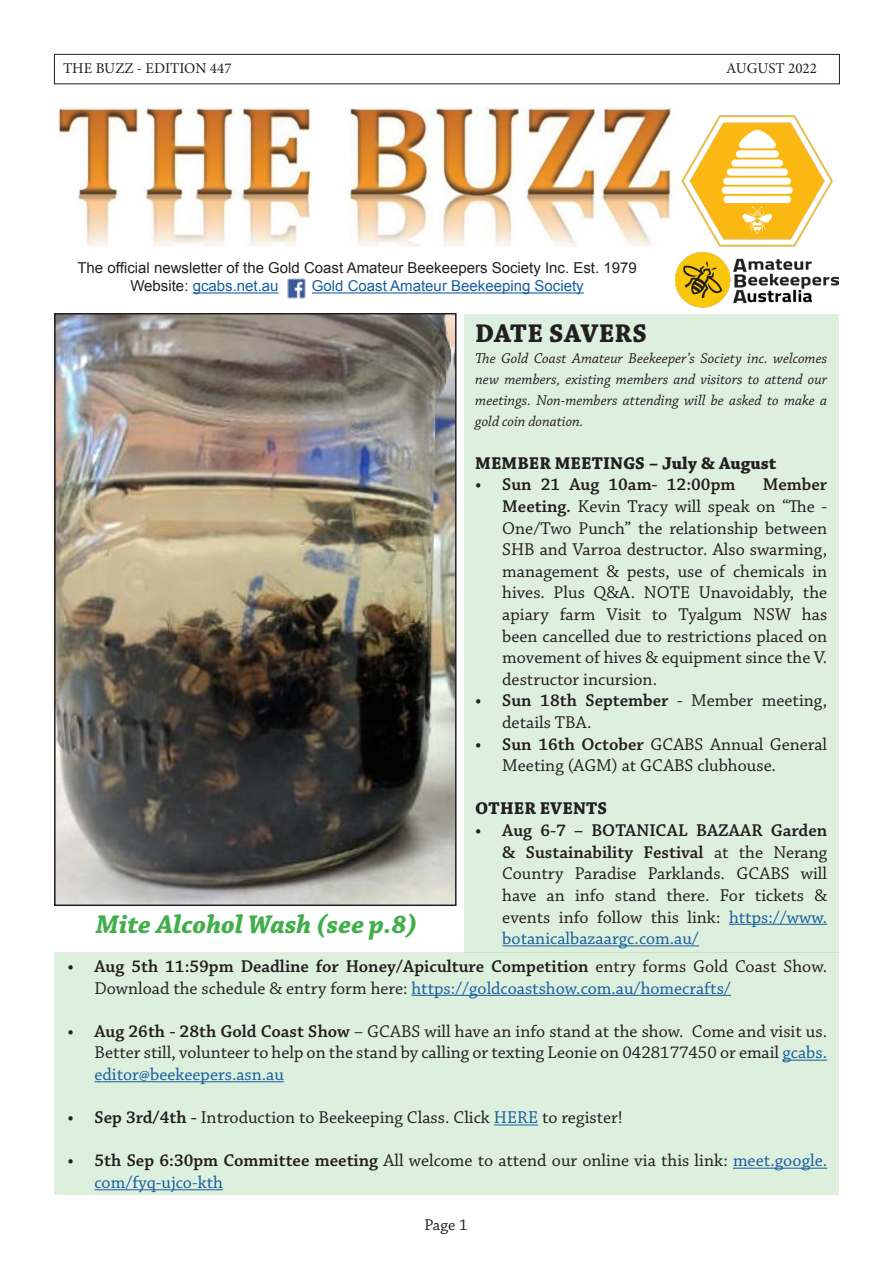
<style>
.page{position:relative;width:893px;height:1263px;background:#fff}
.page>*{position:absolute;margin:0;border:0;box-sizing:border-box;transform-origin:0 0}
.t1{font:italic 700 27px "Chaparral Pro";color:#40ae49}
.t2{font:700 27px "Chaparral Pro";letter-spacing:.01em;color:#231f20}
.t3{font:18px/21.6px "Chaparral Pro";color:#231f20}
.t4{font:700 18px "Chaparral Pro";letter-spacing:.005em;color:#231f20}
.t5{font:18px "Chaparral Pro";color:#175d9e}
.t6{font:600 18px "Chaparral Pro";color:#231f20}
.t7{font:16.5px "Chaparral Pro";color:#231f20}
.t8{font:italic 15px/21px "Chaparral Pro";color:#231f20;text-align:justify}
.t9{font:15px/18px "Arial";color:#231f20}
.t10{font:15px "Arial";color:#175d9e}
.t11{font:15px "Minion Pro";color:#231f20}
.s1{color:#175d9e}
.s2{font-weight:600}
</style>
<div class="page">
<div style="left:464px;top:314px;width:374px;height:639px;background:#ddf0de"></div>
<div style="left:54px;top:54px;width:786px;height:30px;border:1px solid #231f20"></div>
<hr style="left:193px;top:292px;width:86px;height:1px;background:#175d9e">
<hr style="left:312px;top:292px;width:272px;height:1px;background:#175d9e">
<img style="left:287px;top:278px;width:19px;height:21px">
<img style="left:59px;top:108px;width:613px;height:138px">
<hr style="left:729px;top:924px;width:98px;height:1px;background:#175d9e">
<hr style="left:502px;top:945px;width:197px;height:1px;background:#175d9e">
<img style="left:675px;top:115px;width:164px;height:193px">
<img style="left:57px;top:316px;width:397px;height:587px">
<div style="left:54px;top:313px;width:403px;height:593px;border:2px solid #231f20"></div>
<div style="left:55px;top:953px;width:784px;height:242px;background:#ddf0de"></div>
<hr style="left:411px;top:995px;width:320px;height:1px;background:#175d9e">
<hr style="left:782px;top:1060px;width:45px;height:1px;background:#175d9e">
<hr style="left:94px;top:1081px;width:190px;height:1px;background:#175d9e">
<hr style="left:494px;top:1124px;width:44px;height:1px;background:#175d9e">
<hr style="left:733px;top:1168px;width:94px;height:1px;background:#175d9e">
<hr style="left:94px;top:1189px;width:129px;height:1px;background:#175d9e">
<p class="t11" style="left:63px;top:58px;width:170px">THE BUZZ - EDITION 447</p>
<p class="t11" style="left:726px;top:58px;width:92px">AUGUST 2022</p>
<p class="t9" style="left:130px;top:259px;width:508px;text-indent:-53px">The official newsletter of the Gold Coast Amateur Beekeepers Society Inc. Est. 1979<br>Website: <span class="s1">gcabs.net.au</span></p>
<p class="t10" style="left:312px;top:276px;width:273px">Gold Coast Amateur Beekeeping Society</p>
<h1 class="t2" style="left:475px;top:318px;width:173px">DATE SAVERS</h1>
<p class="t8" style="left:475px;top:349px;width:353px">The Gold Coast Amateur Beekeeper’s Society inc. welcomes new members, existing members and visitors to attend our meetings. Non-members attending will be asked to make a gold coin donation.</p>
<p class="t4" style="left:475px;top:452px;width:303px">MEMBER MEETINGS – July &amp; August</p>
<p class="t6" style="left:475px;top:474px;width:262px">• Sun 21 Aug 10am- 12:00pm</p>
<p class="t3" style="left:502px;top:475px;width:326px;text-align:justify;text-indent:260px"><span class="s2">Member Meeting.</span> Kevin Tracy will speak on “The - One/Two Punch” the relationship between SHB and Varroa destructor. Also swarming, management &amp; pests, use of chemicals in hives. Plus Q&amp;A. NOTE Unavoidably, the apiary farm Visit to Tyalgum NSW has been cancelled due to restrictions placed on movement of hives &amp; equipment since the V. destructor incursion.</p>
<p class="t3" style="left:502px;top:691px;width:326px;text-indent:-27px"><span class="s2">• Sun 18th September</span> - Member meeting, details TBA.</p>
<p class="t3" style="left:502px;top:734px;width:326px;text-indent:-27px"><span class="s2">• Sun 16th October</span> GCABS Annual General<br>Meeting (AGM) at GCABS clubhouse.</p>
<p class="t4" style="left:475px;top:798px;width:133px">OTHER EVENTS</p>
<p class="t3" style="left:502px;top:820px;width:326px;text-align:justify;text-indent:-27px"><span class="s2">• Aug 6-7 – BOTANICAL BAZAAR Garden &amp; Sustainability Festival</span> at the Nerang Country Paradise Parklands. GCABS will have an info stand there. For tickets &amp; events info follow this link: <span class="s1">https://www.</span></p>
<h1 class="t1" style="left:96px;top:908px;width:323px">Mite Alcohol Wash (see p.8)</h1>
<p class="t5" style="left:502px;top:928px;width:198px">botanicalbazaargc.com.au/</p>
<p class="t3" style="left:94px;top:956px;width:734px;text-indent:-27px"><span class="s2">• Aug 5th 11:59pm Deadline for Honey/Apiculture Competition</span> entry forms Gold Coast Show.<br>Download the schedule &amp; entry form here: <span class="s1">https://goldcoastshow.com.au/homecrafts/</span></p>
<p class="t3" style="left:94px;top:1021px;width:734px;text-align:justify;text-indent:-27px"><span class="s2">• Aug 26th - 28th Gold Coast Show</span> – GCABS will have an info stand at the show. Come and visit us.<br>Better still, volunteer to help on the stand by calling or texting Leonie on 0428177450 or email <span class="s1">gcabs. editor@beekeepers.asn.au</span></p>
<p class="t3" style="left:68px;top:1107px;width:557px"><span class="s2">• Sep 3rd/4th -</span> Introduction to Beekeeping Class. Click <span class="s1">HERE</span> to register!</p>
<p class="t3" style="left:94px;top:1150px;width:734px;text-indent:-27px"><span class="s2">• 5th Sep 6:30pm Committee meeting</span> All welcome to attend our online via this link: <span class="s1">meet.google. com/fyq-ujco-kth</span></p>
<p class="t7" style="left:424px;top:1215px;width:45px">Page 1</p>
</div>
